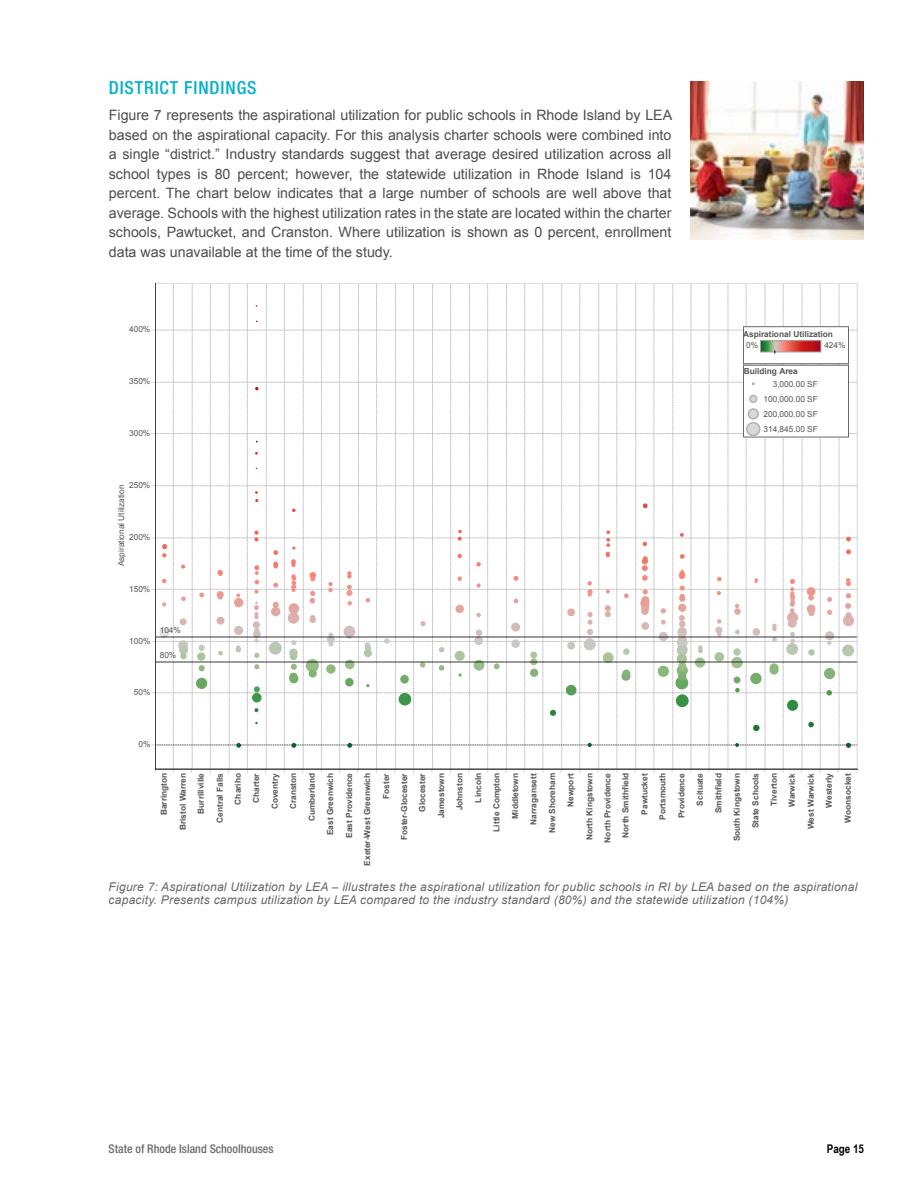
<style>
.page{position:relative;width:918px;height:1188px;background:#fff}
.page>*{position:absolute;margin:0;border:0;box-sizing:border-box;transform-origin:0 0}
.t1{font:500 condensed 18px "Helvetica Neue LT Std";letter-spacing:.05em;color:#00b1cd}
.t2{font:14.25px/19.5px "Arial";color:#4d4d4f;text-align:justify}
.t3{font:italic 12px/13.5px "Arial";letter-spacing:.02em;color:#676769}
.t4{font:500 condensed 12px "Helvetica Neue LT Std";color:#696a6d}
.t5{font:700 12px "Arial Narrow";color:#000}
.t6{font:8.25px/18.1px "Arial 0 75";color:#555;text-align:right}
.t7{font:8.25px/15.1px "Arial 0 50";color:#555;text-align:justify}
</style>
<div class="page">
<svg style="left:151px;top:283px;width:707px;height:490px"></svg>
<img style="left:690px;top:81px;width:174px;height:159px">
<p class="t1" style="left:109px;top:77px;width:149px">DISTRICT FINDINGS</p>
<p class="t2" style="left:109px;top:105px;width:565px">Figure 7 represents the aspirational utilization for public schools in Rhode Island by LEA based on the aspirational capacity. For this analysis charter schools were combined into a single “district.” Industry standards suggest that average desired utilization across all school types is 80 percent; however, the statewide utilization in Rhode Island is 104 percent. The chart below indicates that a large number of schools are well above that average. Schools with the highest utilization rates in the state are located within the charter schools, Pawtucket, and Cranston. Where utilization is shown as 0 percent, enrollment data was unavailable at the time of the study.</p>
<p class="t7" style="left:129px;top:322px;width:23px">400%</p>
<p class="t7" style="left:129px;top:374px;width:23px">350%</p>
<p class="t7" style="left:129px;top:425px;width:23px">300%</p>
<p class="t7" style="left:129px;top:478px;width:23px">250%</p>
<p class="t7" style="left:114px;top:566px;width:83px;rotate:-90deg">Aspirational Utilization</p>
<p class="t7" style="left:129px;top:530px;width:23px">200%</p>
<p class="t7" style="left:129px;top:581px;width:23px">150%</p>
<p class="t7" style="left:129px;top:633px;width:23px">100%</p>
<p class="t7" style="left:160px;top:623px;width:23px">104%</p>
<p class="t7" style="left:160px;top:648px;width:18px">80%</p>
<p class="t7" style="left:134px;top:685px;width:18px">50%</p>
<p class="t7" style="left:138px;top:737px;width:14px">0%</p>
<p class="t6" style="left:743px;top:325px;width:91px">Aspirational Utilization</p>
<p class="t7" style="left:746px;top:338px;width:14px">0%</p>
<p class="t7" style="left:824px;top:338px;width:23px">424%</p>
<p class="t6" style="left:744px;top:362px;width:55px">Building Area</p>
<p class="t7" style="left:763px;top:376px;width:56px;text-indent:9px">3,000.00 SF 100,000.00 SF 200,000.00 SF 314,845.00 SF</p>
<p class="t6" style="left:155px;top:815px;width:44px;rotate:-90deg">Barrington</p>
<p class="t6" style="left:174px;top:830px;width:59px;rotate:-90deg">Bristol Warren<br>Burrillville</p>
<p class="t6" style="left:211px;top:805px;width:33px;text-align:justify;text-indent:-18px;rotate:-90deg">Central Falls Chariho Charter</p>
<p class="t6" style="left:266px;top:809px;width:38px;text-align:left;rotate:-90deg">Coventry<br>Cranston</p>
<p class="t6" style="left:303px;top:835px;width:64px;rotate:-90deg">Cumberland<br>East Greenwich</p>
<p class="t6" style="left:340px;top:866px;width:94px;rotate:-90deg">East Providence<br>Exeter-West Greenwich</p>
<p class="t6" style="left:377px;top:840px;width:68px;rotate:-90deg">Foster<br>Foster-Glocester<br>Glocester</p>
<p class="t6" style="left:432px;top:818px;width:47px;rotate:-90deg">Jamestown<br>Johnston</p>
<p class="t6" style="left:470px;top:832px;width:60px;rotate:-90deg">Lincoln<br>Little Compton</p>
<p class="t6" style="left:507px;top:825px;width:53px;rotate:-90deg">Middletown<br>Narragansett</p>
<p class="t6" style="left:544px;top:833px;width:61px;rotate:-90deg">New Shoreham<br>Newport</p>
<p class="t6" style="left:581px;top:843px;width:71px;text-align:center;rotate:-90deg">North Kingstown<br>North Providence<br>North Smithfield</p>
<p class="t6" style="left:636px;top:820px;width:48px;text-align:center;rotate:-90deg">Pawtucket<br>Portsmouth</p>
<p class="t6" style="left:673px;top:818px;width:46px;rotate:-90deg">Providence<br>Scituate</p>
<p class="t6" style="left:710px;top:841px;width:70px;rotate:-90deg">Smithfield<br>South Kingstown</p>
<p class="t6" style="left:747px;top:807px;width:36px;text-align:justify;text-indent:-21px;rotate:-90deg">State Schools Tiverton Warwick</p>
<p class="t6" style="left:802px;top:829px;width:58px;rotate:-90deg">West Warwick<br>Westerly</p>
<p class="t6" style="left:839px;top:823px;width:51px;rotate:-90deg">Woonsocket</p>
<p class="t3" style="left:109px;top:880px;width:750px">Figure 7: Aspirational Utilization by LEA – illustrates the aspirational utilization for public schools in RI by LEA based on the aspirational capacity. Presents campus utilization by LEA compared to the industry standard (80%) and the statewide utilization (104%)</p>
<p class="t4" style="left:109px;top:1142px;width:166px">State of Rhode Island Schoolhouses</p>
<p class="t5" style="left:827px;top:1140px;width:39px">Page 15</p>
</div>
